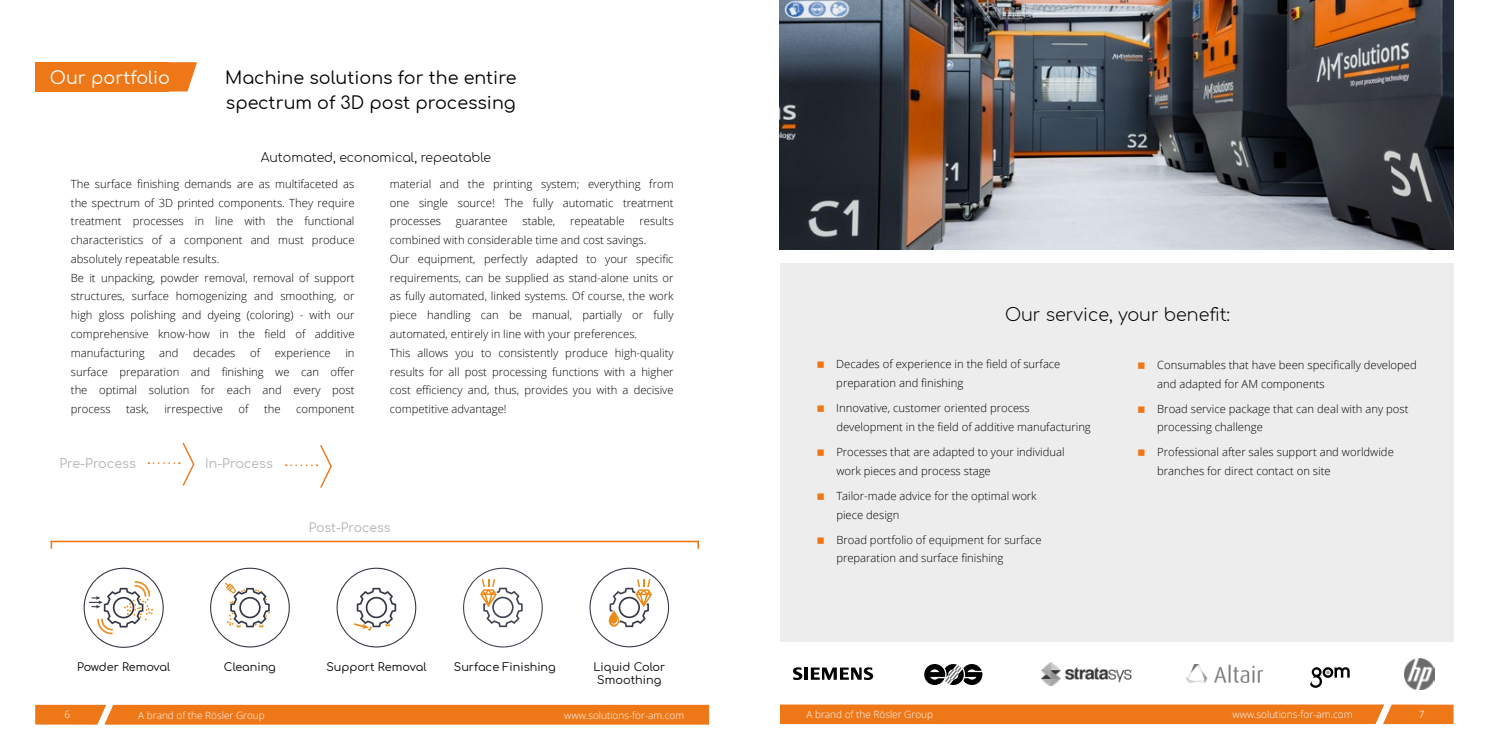
<style>
.page{position:relative;width:1489px;height:745px;background:#fff}
.page>*{position:absolute;margin:0;border:0;box-sizing:border-box;transform-origin:0 0}
.t1{font:17.5px/25px "Comfortaa";color:#000}
.t2{font:300 17.5px "Comfortaa";color:#000}
.t3{font:17.5px "Comfortaa";color:#fff}
.t4{font:12.62px "Comfortaa";color:#b3b2b2}
.t5{font:300 12.5px "Comfortaa";color:#000}
.t6{font:300 12.5px "Open Sans";color:#fff}
.t7{font:12.38px "Comfortaa";color:#b3b2b2}
.t8{font:300 11.25px/18.8px "Open Sans";color:#000}
.t9{font:11.25px/13.5px "Comfortaa";color:#000;text-align:center}
.t10{font:11.12px "Comfortaa";color:#000}
.t11{font:300 10px "Open Sans";color:#fff}
</style>
<div class="page">
<div style="left:35px;top:704px;width:674px;height:20px;background:#ee7718"></div>
<div style="left:780px;top:704px;width:674px;height:19px;background:#ee7718"></div>
<hr style="left:51px;top:540px;width:648px;height:2px;background:#ee7718">
<svg style="left:697px;top:540px;width:2px;height:8px"></svg>
<svg style="left:148px;top:442px;width:47px;height:44px"></svg>
<svg style="left:286px;top:445px;width:46px;height:43px"></svg>
<svg style="left:169px;top:62px;width:28px;height:29px"></svg>
<div style="left:35px;top:62px;width:134px;height:29px;background:#ee7718"></div>
<div style="left:780px;top:264px;width:673px;height:377px;background:#ededed"></div>
<svg style="left:1310px;top:667px;width:39px;height:20px"></svg>
<svg style="left:924px;top:664px;width:58px;height:20px"></svg>
<svg style="left:793px;top:667px;width:80px;height:12px"></svg>
<img style="left:1041px;top:662px;width:90px;height:22px">
<img style="left:1186px;top:664px;width:75px;height:18px">
<img style="left:1404px;top:658px;width:30px;height:31px">
<svg style="left:84px;top:567px;width:80px;height:80px"></svg>
<svg style="left:336px;top:567px;width:80px;height:80px"></svg>
<svg style="left:463px;top:567px;width:80px;height:80px"></svg>
<svg style="left:589px;top:567px;width:80px;height:80px"></svg>
<svg style="left:210px;top:567px;width:80px;height:80px"></svg>
<img style="left:780px;top:0;width:673px;height:249px">
<h1 class="t3" style="left:50px;top:61px;width:122px">Our portfolio</h1>
<h1 class="t1" style="left:225px;top:62px;width:293px">Machine solutions for the entire spectrum of 3D post processing</h1>
<p class="t5" style="left:261px;top:146px;width:232px">Automated, economical, repeatable</p>
<p class="t8" style="left:71px;top:174px;width:285px">The surface finishing demands are as multifaceted as the spectrum of 3D printed components. They require treatment processes in line with the functional characteristics of a component and must produce absolutely repeatable results.<br>Be it unpacking, powder removal, removal of support structures, surface homogenizing and smoothing, or high gloss polishing and dyeing (coloring) - with our comprehensive know-how in the field of additive manufacturing</p>
<p class="t8" style="left:159px;top:343px;width:21px">and</p>
<p class="t8" style="left:193px;top:343px;width:44px">decades</p>
<p class="t8" style="left:250px;top:343px;width:11px">of</p>
<p class="t8" style="left:275px;top:343px;width:57px">experience</p>
<p class="t8" style="left:71px;top:343px;width:285px;text-align:justify;text-indent:274px">in surface preparation and finishing we can offer the optimal solution for each and every post process</p>
<p class="t8" style="left:126px;top:399px;width:24px">task,</p>
<p class="t8" style="left:164px;top:399px;width:60px">irrespective</p>
<p class="t8" style="left:238px;top:399px;width:11px">of</p>
<p class="t8" style="left:264px;top:399px;width:18px">the</p>
<p class="t8" style="left:296px;top:399px;width:60px">component</p>
<p class="t4" style="left:59px;top:451px;width:78px">Pre-Process</p>
<p class="t4" style="left:205px;top:451px;width:69px">In-Process</p>
<p class="t8" style="left:390px;top:174px;width:285px;text-align:justify">material and the printing system; everything from one single source! The fully automatic treatment processes</p>
<p class="t8" style="left:390px;top:211px;width:285px;text-indent:249px">results combined with considerable time and cost savings.<br>Our equipment, perfectly adapted to your specific requirements, can be supplied as stand-alone units or as fully automated, linked systems. Of course, the work piece handling can be manual, partially or fully automated, entirely in line with your preferences.<br>This allows you to consistently produce high-quality results for all post processing functions with a higher cost efficiency and, thus, provides you with a decisive competitive advantage!</p>
<p class="t8" style="left:456px;top:211px;width:53px">guarantee</p>
<p class="t8" style="left:522px;top:211px;width:34px">stable,</p>
<p class="t8" style="left:570px;top:211px;width:56px">repeatable</p>
<p class="t7" style="left:309px;top:516px;width:83px">Post-Process</p>
<p class="t10" style="left:77px;top:656px;width:95px">Powder Removal</p>
<p class="t9" style="left:224px;top:658px;width:53px">Cleaning</p>
<p class="t9" style="left:326px;top:658px;width:102px">Support Removal</p>
<p class="t9" style="left:454px;top:658px;width:103px">Surface Finishing</p>
<p class="t9" style="left:593px;top:658px;width:73px">Liquid Color<br>Smoothing</p>
<h1 class="t2" style="left:1005px;top:299px;width:226px">Our service, your benefit:</h1>
<p class="t8" style="left:1157px;top:355px;width:261px">Consumables that have been specifically developed and adapted for AM components</p>
<p class="t8" style="left:1157px;top:398px;width:253px">Broad service package that can deal with any post processing challenge</p>
<p class="t8" style="left:1157px;top:442px;width:238px">Professional after sales support and worldwide branches for direct contact on site</p>
<p class="t8" style="left:836px;top:354px;width:226px">Decades of experience in the field of surface preparation and finishing</p>
<p class="t8" style="left:836px;top:398px;width:256px">Innovative, customer oriented process development in the field of additive manufacturing</p>
<p class="t8" style="left:836px;top:442px;width:230px">Processes that are adapted to your individual work pieces and process stage</p>
<p class="t8" style="left:836px;top:485px;width:202px">Tailor-made advice for the optimal work piece design</p>
<p class="t8" style="left:836px;top:529px;width:207px">Broad portfolio of equipment for surface preparation and surface finishing</p>
<p class="t6" style="left:64px;top:705px;width:9px">6</p>
<p class="t11" style="left:138px;top:708px;width:128px">A brand of the Rösler Group</p>
<p class="t11" style="left:564px;top:708px;width:121px">www.solutions-for-am.com</p>
<p class="t11" style="left:806px;top:707px;width:128px">A brand of the Rösler Group</p>
<p class="t11" style="left:1232px;top:707px;width:121px">www.solutions-for-am.com</p>
<p class="t11" style="left:1418px;top:707px;width:7px">7</p>
</div>
